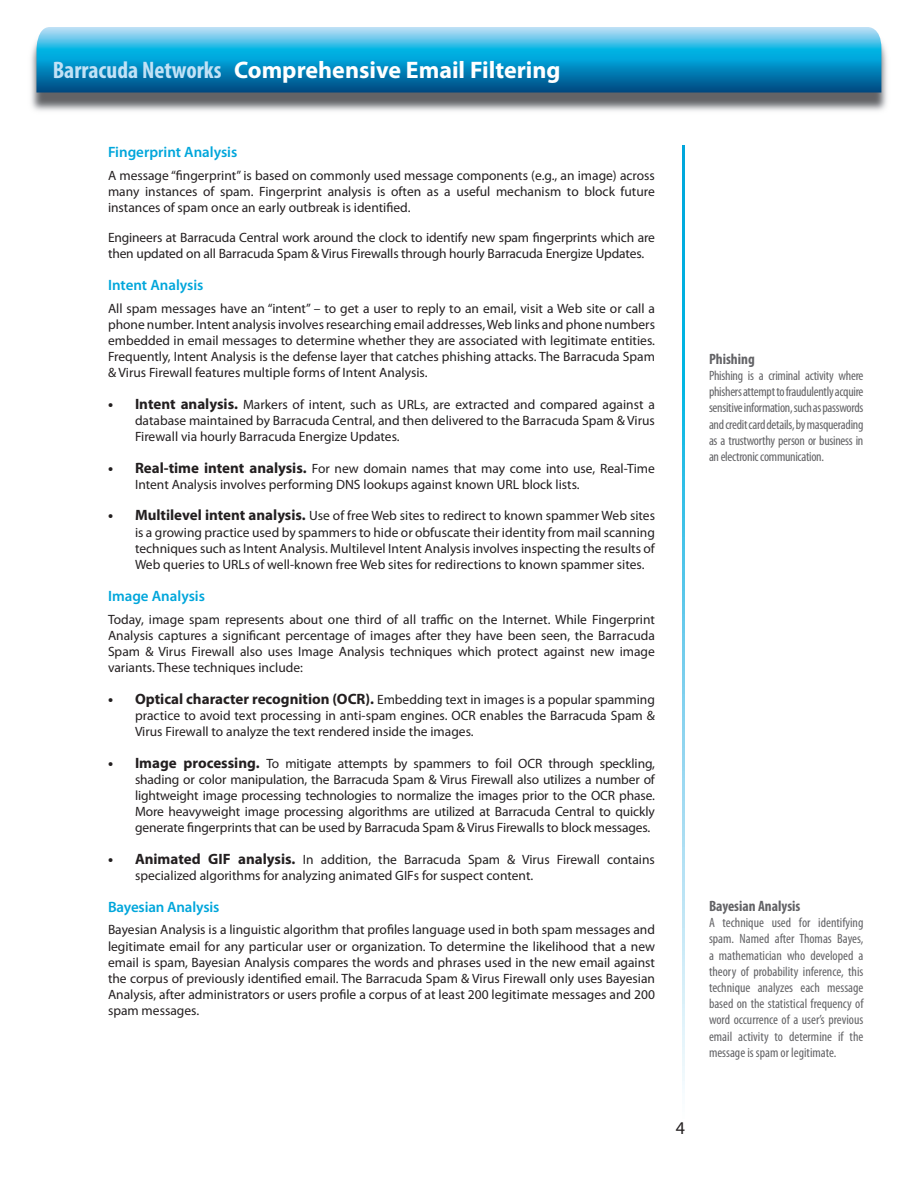
<style>
.page{position:relative;width:918px;height:1188px;background:#fff}
.page>*{position:absolute;margin:0;border:0;box-sizing:border-box;transform-origin:0 0}
.t1{font:700 24px "Myriad Pro";color:#fff}
.t2{font:18px "Myriad Pro";color:#231f20}
._09_Whitepaper{font:600 15px "Myriad Pro";color:#00a6db}
._09_Whitepaper_Table{font:700 condensed 15px "Myriad Pro";color:#636366}
._09_Whitepaper-2{font:13.5px/16.2px "Myriad Pro";color:#231f20;text-align:justify}
._09_Whitepaper_Table-2{font:condensed 13.5px/16.2px "Myriad Pro";letter-spacing:-.01em;color:#636366;text-align:justify}
.s1{font-stretch:condensed;color:#c1e2f6}
.s2{font-weight:700;font-size:15px}
</style>
<div class="page">
<svg style="left:683px;top:146px;width:1px;height:943px"></svg>
<img style="left:31px;top:41px;width:856px;height:70px">
<svg style="left:37px;top:27px;width:844px;height:66px;background:#2599c8"></svg>
<p class="t1" style="left:53px;top:54px;width:509px"><span class="s1">Barracuda Networks</span> Comprehensive Email Filtering</p>
<p class="_09_Whitepaper" style="left:108px;top:142px;width:131px">Fingerprint Analysis</p>
<p class="_09_Whitepaper-2" style="left:108px;top:167px;width:548px">A message “fingerprint” is based on commonly used message components (e.g., an image) across many instances of spam. Fingerprint analysis is often as a useful mechanism to block future instances of spam once an early outbreak is identified.</p>
<p class="_09_Whitepaper-2" style="left:108px;top:229px;width:549px">Engineers at Barracuda Central work around the clock to identify new spam fingerprints which are then updated on all Barracuda Spam &amp; Virus Firewalls through hourly Barracuda Energize Updates.</p>
<p class="_09_Whitepaper" style="left:108px;top:275px;width:97px">Intent Analysis</p>
<p class="_09_Whitepaper-2" style="left:108px;top:300px;width:549px">All spam messages have an “intent” – to get a user to reply to an email, visit a Web site or call a phone number. Intent analysis involves researching email addresses, Web links and phone numbers embedded in email messages to determine whether they are associated with legitimate entities.<br>Frequently, Intent Analysis is the defense layer that catches phishing attacks. The Barracuda Spam &amp; Virus Firewall features multiple forms of Intent Analysis.</p>
<p class="_09_Whitepaper-2" style="left:135px;top:396px;width:521px;text-indent:-27px"><span class="s2">• Intent analysis.</span> Markers of intent, such as URLs, are extracted and compared against a database maintained by Barracuda Central, and then delivered to the Barracuda Spam &amp; Virus Firewall via hourly Barracuda Energize Updates.</p>
<p class="_09_Whitepaper-2" style="left:135px;top:460px;width:522px;text-indent:-27px"><span class="s2">• Real-time intent analysis.</span> For new domain names that may come into use, Real-Time<br>Intent Analysis involves performing DNS lookups against known URL block lists.</p>
<p class="_09_Whitepaper-2" style="left:135px;top:508px;width:522px;text-indent:-27px"><span class="s2">• Multilevel intent analysis.</span> Use of free Web sites to redirect to known spammer Web sites is a growing practice used by spammers to hide or obfuscate their identity from mail scanning techniques such as Intent Analysis. Multilevel Intent Analysis involves inspecting the results of Web queries to URLs of well-known free Web sites for redirections to known spammer sites.</p>
<p class="_09_Whitepaper" style="left:108px;top:586px;width:99px">Image Analysis</p>
<p class="_09_Whitepaper-2" style="left:108px;top:611px;width:549px">Today, image spam represents about one third of all traffic on the Internet. While Fingerprint Analysis captures a significant percentage of images after they have been seen, the Barracuda Spam &amp; Virus Firewall also uses Image Analysis techniques which protect against new image variants. These techniques include:</p>
<p class="_09_Whitepaper-2" style="left:135px;top:691px;width:522px;text-indent:-27px"><span class="s2">• Optical character recognition (OCR).</span> Embedding text in images is a popular spamming practice to avoid text processing in anti-spam engines. OCR enables the Barracuda Spam &amp; Virus Firewall to analyze the text rendered inside the images.</p>
<p class="_09_Whitepaper-2" style="left:135px;top:755px;width:522px;text-indent:-27px"><span class="s2">• Image processing.</span> To mitigate attempts by spammers to foil OCR through speckling, shading or color manipulation, the Barracuda Spam &amp; Virus Firewall also utilizes a number of lightweight image processing technologies to normalize the images prior to the OCR phase.<br>More heavyweight image processing algorithms are utilized at Barracuda Central to quickly generate fingerprints that can be used by Barracuda Spam &amp; Virus Firewalls to block messages.</p>
<p class="_09_Whitepaper-2" style="left:135px;top:851px;width:521px;text-indent:-27px"><span class="s2">• Animated GIF analysis.</span> In addition, the Barracuda Spam &amp; Virus Firewall contains specialized algorithms for analyzing animated GIFs for suspect content.</p>
<p class="_09_Whitepaper" style="left:108px;top:897px;width:113px">Bayesian Analysis</p>
<p class="_09_Whitepaper-2" style="left:108px;top:922px;width:549px">Bayesian Analysis is a linguistic algorithm that profiles language used in both spam messages and legitimate email for any particular user or organization. To determine the likelihood that a new email is spam, Bayesian Analysis compares the words and phrases used in the new email against the corpus of previously identified email. The Barracuda Spam &amp; Virus Firewall only uses Bayesian Analysis, after administrators or users profile a corpus of at least 200 legitimate messages and 200 spam messages.</p>
<p class="_09_Whitepaper_Table" style="left:709px;top:349px;width:47px">Phishing</p>
<p class="_09_Whitepaper_Table-2" style="left:709px;top:367px;width:156px">Phishing is a criminal activity where phishers attempt to fraudulently acquire sensitive information, such as passwords and credit card details, by masquerading as a trustworthy person or business in an electronic communication.</p>
<p class="_09_Whitepaper_Table" style="left:709px;top:897px;width:93px">Bayesian Analysis</p>
<p class="_09_Whitepaper_Table-2" style="left:709px;top:915px;width:156px">A technique used for identifying spam. Named after Thomas Bayes, a mathematician who developed a theory of probability inference, this technique analyzes each message based on the statistical frequency of word occurrence of a user’s previous email activity to determine if the message is spam or legitimate.</p>
<p class="t2" style="left:676px;top:1117px;width:11px">4</p>
</div>
